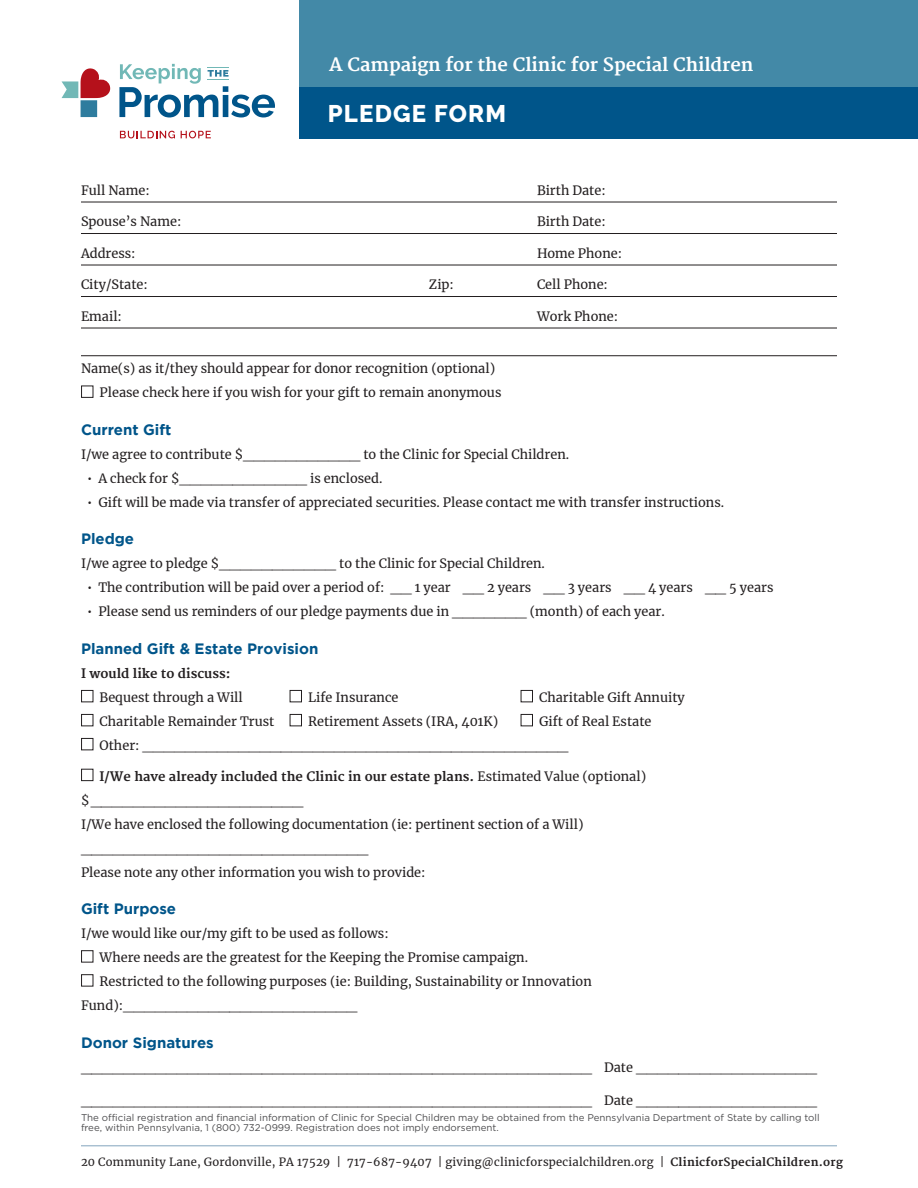
<style>
.page{position:relative;width:918px;height:1188px;background:#fff}
.page>*{position:absolute;margin:0;border:0;box-sizing:border-box;transform-origin:0 0}
.t1{font:800 24px "Raleway";letter-spacing:.05em;color:#fff}
.t2{font:700 18px "Merriweather";letter-spacing:-.005em;color:#fff}
.t3{font:700 15px "Gotham";color:#00558a}
.t4{font:12.75px/24px "Merriweather";color:#231f20}
.t5{font:700 12.75px/24px "Merriweather";color:#231f20}
.t6{font:11.25px "Merriweather";letter-spacing:.02em;color:#231f20}
.t7{font:9.75px/10.5px "Gotham";color:#4d4d4f}
.s1{font-weight:400}
.s2{font-weight:700}
</style>
<div class="page">
<div style="left:299px;top:0;width:619px;height:87px;background:#4389a7"></div>
<div style="left:81px;top:100px;width:16px;height:17px;background:#2e7c9e"></div>
<svg style="left:120px;top:131px;width:55px;height:7px"></svg>
<svg style="left:181px;top:131px;width:30px;height:7px"></svg>
<svg style="left:119px;top:64px;width:156px;height:53px"></svg>
<svg style="left:62px;top:68px;width:49px;height:30px"></svg>
<hr style="left:81px;top:202px;width:756px;height:1px;background:#231f20">
<hr style="left:81px;top:233px;width:756px;height:1px;background:#231f20">
<hr style="left:81px;top:265px;width:756px;height:1px;background:#231f20">
<hr style="left:81px;top:296px;width:756px;height:1px;background:#231f20">
<hr style="left:81px;top:328px;width:756px;height:1px;background:#231f20">
<hr style="left:81px;top:355px;width:756px;height:1px;background:#231f20">
<div style="left:299px;top:87px;width:619px;height:51px;background:#00558a"></div>
<hr style="left:81px;top:1145px;width:756px;height:1px;background:#83a4bd">
<p class="t2" style="left:329px;top:54px;width:426px">A Campaign for the Clinic for Special Children</p>
<p class="t1" style="left:328px;top:100px;width:180px">PLEDGE FORM</p>
<p class="t4" style="left:81px;top:178px;width:70px">Full Name:</p>
<p class="t4" style="left:537px;top:178px;width:70px">Birth Date:</p>
<p class="t4" style="left:81px;top:209px;width:102px">Spouse’s Name:</p>
<p class="t4" style="left:537px;top:209px;width:70px">Birth Date:</p>
<p class="t4" style="left:81px;top:241px;width:56px">Address:</p>
<p class="t4" style="left:537px;top:241px;width:87px">Home Phone:</p>
<p class="t4" style="left:81px;top:272px;width:68px">City/State:</p>
<p class="t4" style="left:429px;top:272px;width:26px">Zip:</p>
<p class="t4" style="left:537px;top:272px;width:72px">Cell Phone:</p>
<p class="t4" style="left:81px;top:304px;width:43px">Email:</p>
<p class="t4" style="left:537px;top:304px;width:83px">Work Phone:</p>
<p class="t4" style="left:81px;top:356px;width:416px">Name(s) as it/they should appear for donor recognition (optional)</p>
<p class="t4" style="left:81px;top:380px;width:422px">■ Please check here if you wish for your gift to remain anonymous</p>
<p class="t3" style="left:81px;top:421px;width:92px">Current Gift</p>
<p class="t4" style="left:81px;top:442px;width:490px">I/we agree to contribute $___________ to the Clinic for Special Children.</p>
<p class="t4" style="left:87px;top:466px;width:297px">• A check for $____________ is enclosed.</p>
<p class="t4" style="left:87px;top:490px;width:639px">• Gift will be made via transfer of appreciated securities. Please contact me with transfer instructions.</p>
<p class="t3" style="left:81px;top:530px;width:55px">Pledge</p>
<p class="t4" style="left:81px;top:551px;width:466px">I/we agree to pledge $___________ to the Clinic for Special Children.</p>
<p class="t4" style="left:87px;top:575px;width:688px">• The contribution will be paid over a period of: __ 1 year __ 2 years __ 3 years __ 4 years __ 5 years</p>
<p class="t4" style="left:87px;top:599px;width:579px">• Please send us reminders of our pledge payments due in _______ (month) of each year.</p>
<p class="t3" style="left:81px;top:640px;width:239px">Planned Gift &amp; Estate Provision</p>
<p class="t5" style="left:81px;top:662px;width:151px">I would like to discuss:</p>
<p class="t4" style="left:81px;top:685px;width:163px">■ Bequest through a Will</p>
<p class="t4" style="left:290px;top:685px;width:111px">■ Life Insurance</p>
<p class="t4" style="left:520px;top:685px;width:166px">■ Charitable Gift Annuity</p>
<p class="t4" style="left:81px;top:709px;width:419px">■ Charitable Remainder Trust ■ Retirement Assets (IRA, 401K)</p>
<p class="t4" style="left:520px;top:709px;width:133px">■ Gift of Real Estate</p>
<p class="t4" style="left:81px;top:733px;width:489px">■ Other: ________________________________________</p>
<p class="t5" style="left:81px;top:765px;width:567px">■ I/We have already included the Clinic in our estate plans. <span class="s1">Estimated Value (optional) $____________________</span></p>
<p class="t4" style="left:81px;top:812px;width:504px">I/We have enclosed the following documentation (ie: pertinent section of a Will) ___________________________</p>
<p class="t4" style="left:81px;top:860px;width:346px">Please note any other information you wish to provide:</p>
<p class="t3" style="left:81px;top:900px;width:97px">Gift Purpose</p>
<p class="t4" style="left:81px;top:921px;width:309px">I/we would like our/my gift to be used as follows:</p>
<p class="t4" style="left:81px;top:945px;width:449px">■ Where needs are the greatest for the Keeping the Promise campaign.</p>
<p class="t4" style="left:81px;top:969px;width:512px">■ Restricted to the following purposes (ie: Building, Sustainability or Innovation<br>Fund):______________________</p>
<p class="t3" style="left:81px;top:1034px;width:134px">Donor Signatures</p>
<p class="t4" style="left:81px;top:1055px;width:738px">________________________________________________ Date _________________</p>
<p class="t4" style="left:81px;top:1088px;width:738px">________________________________________________ Date _________________</p>
<p class="t7" style="left:81px;top:1112px;width:740px">The official registration and financial information of Clinic for Special Children may be obtained from the Pennsylvania Department of State by calling toll free, within Pennsylvania, 1 (800) 732-0999. Registration does not imply endorsement.</p>
<p class="t6" style="left:81px;top:1154px;width:763px">20 Community Lane, Gordonville, PA 17529 | 717-687-9407 | giving@clinicforspecialchildren.org | <span class="s2">ClinicforSpecialChildren.org</span></p>
</div>
